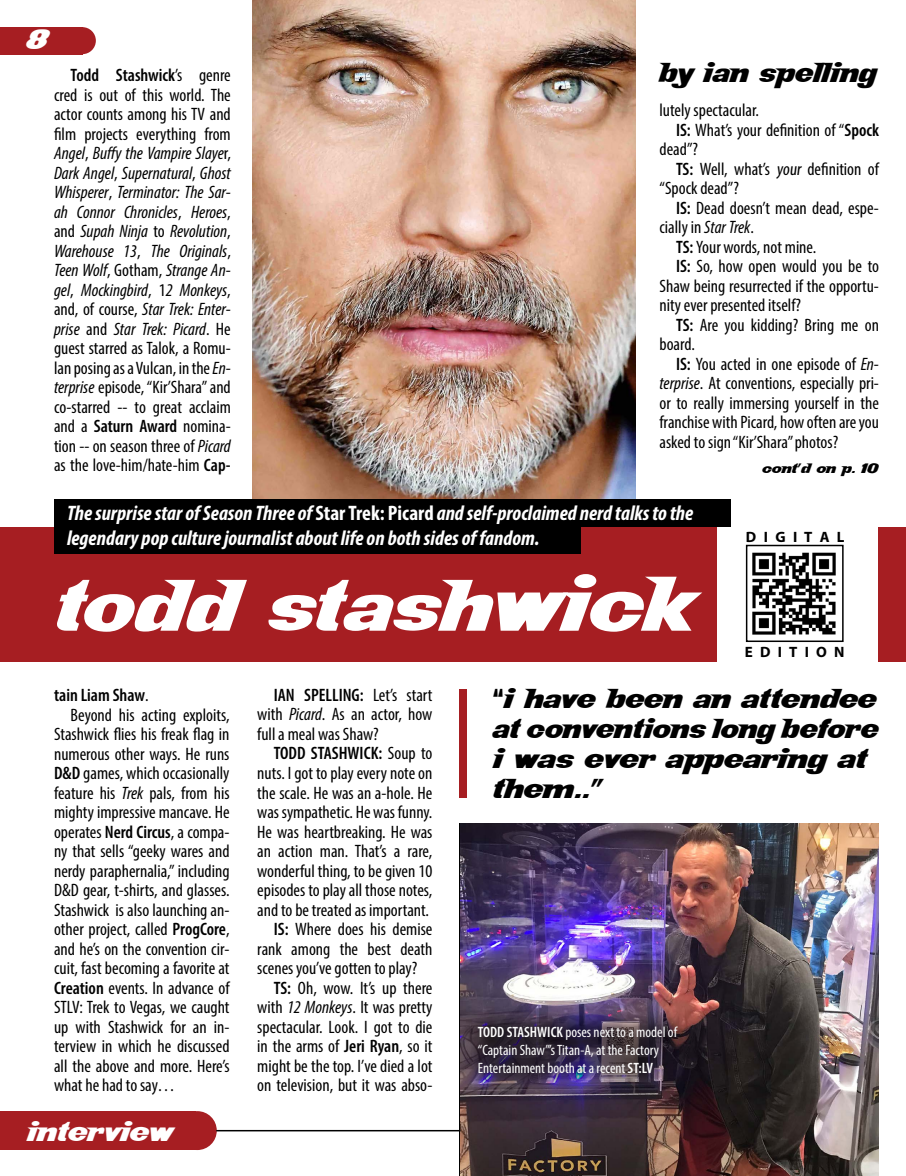
<style>
.page{position:relative;width:906px;height:1176px;background:#fff}
.page>*{position:absolute;margin:0;border:0;box-sizing:border-box;transform-origin:0 0}
.t1{font:96px "New Yorkto Las Vegas";color:#fff}
.t2{font:36px/30px "New Yorkto Las Vegas";color:#000}
.t3{font:36px "New Yorkto Las Vegas";color:#000;scale:.94 1}
.t4{font:36px "New Yorkto Las Vegas";color:#fff}
.t5{font:italic 700 condensed 21px/25.2px "Myriad Pro";color:#fff}
.t6{font:condensed 18px/19.5px "Myriad Pro";color:#000;text-align:justify}
.t7{font:600 condensed 18px "Myriad Pro";color:#000}
.t8{font:18px "New Yorkto Las Vegas";color:#000}
.t9{font:condensed 15px/18px "Myriad Pro";color:#fff}
.t10{font:700 15px "Myriad Pro";letter-spacing:.48em;color:#000}
.s1{font-weight:600}
.s2{font-style:italic}
.s3{font-style:normal}
.s4{font-size:102px}
.s5{font-weight:400}
</style>
<div class="page">
<img style="left:253px;top:0;width:382px;height:500px">
<div style="left:0;top:526px;width:716px;height:135px;background:#a61e22"></div>
<div style="left:54px;top:500px;width:526px;height:54px;background:#000"></div>
<div style="left:54px;top:500px;width:676px;height:26px;background:#000"></div>
<div style="left:0;top:1110px;width:195px;height:39px;background:#a61e22"></div>
<div style="left:178px;top:1110px;width:39px;height:39px;background:#a61e22;border-radius:50%"></div>
<img style="left:460px;top:823px;width:418px;height:352px">
<div style="left:459px;top:688px;width:8px;height:108px;background:#a61e22"></div>
<hr style="left:216px;top:1129px;width:244px;height:2px;background:#000">
<div style="left:0;top:27px;width:82px;height:27px;background:#a61e22"></div>
<div style="left:69px;top:27px;width:27px;height:27px;background:#a61e22;border-radius:50%"></div>
<div style="left:878px;top:526px;width:27px;height:135px;background:#a61e22"></div>
<img style="left:752px;top:552px;width:83px;height:83px">
<div style="left:745px;top:544px;width:98px;height:98px;border:2px solid #000"></div>
<img style="left:460px;top:1007px;width:235px;height:84px">
<h2 class="t4" style="left:28px;top:20px;width:22px">8</h2>
<p class="t6" style="left:54px;top:65px;width:178px;text-indent:17px"><span class="s1">Todd Stashwick</span>’s genre cred is out of this world. The actor counts among his TV and film projects everything from <span class="s2">Angel</span>, <span class="s2">Buffy the Vampire Slaye</span>r, <span class="s2">Dark Angel</span>, <span class="s2">Supernatural</span>, <span class="s2">Ghost Whisperer</span>, <span class="s2">Terminator: The Sar&shy;ah Connor Chronicles</span>, <span class="s2">Heroes</span>, and <span class="s2">Supah Ninja</span> to <span class="s2">Revolution</span>, <span class="s2">Warehouse 13</span>, <span class="s2">The Originals</span>, <span class="s2">Teen Wolf</span>, Gotham, <span class="s2">Strange An&shy;gel</span>, <span class="s2">Mockingbird</span>, 1<span class="s2">2 Monkeys</span>, and, of course, <span class="s2">Star Trek: Enter&shy;prise</span> and <span class="s2">Star Trek: Picard</span>. He guest starred as Talok, a Romu&shy;lan posing as a Vulcan, in the <span class="s2">En&shy;terprise</span> episode, “Kir’Shara” and co-starred -- to great acclaim and a <span class="s1">Saturn Award</span> nomina&shy;tion -- on season three of <span class="s2">Picard </span>as the love-him/hate-him <span class="s1">Cap-</span></p>
<h2 class="t3" style="left:659px;top:53px;width:233px">by ian spelling</h2>
<p class="t6" style="left:659px;top:100px;width:101px">lutely spectacular.</p>
<p class="t6" style="left:675px;top:120px;width:204px"><span class="s1">IS:</span> What’s your definition of “<span class="s1">Spock</span></p>
<p class="t6" style="left:659px;top:139px;width:40px">dead”?</p>
<p class="t6" style="left:675px;top:159px;width:204px"><span class="s1">TS:</span> Well, what’s your definition of</p>
<p class="t6" style="left:659px;top:178px;width:81px">“Spock dead”?</p>
<p class="t6" style="left:675px;top:198px;width:204px"><span class="s1">IS:</span> Dead doesn’t mean dead, espe-</p>
<p class="t6" style="left:659px;top:217px;width:96px">cially in <span class="s2">Star Trek</span>.</p>
<p class="t6" style="left:675px;top:237px;width:142px"><span class="s1">TS:</span> Your words, not mine.</p>
<p class="t6" style="left:675px;top:256px;width:204px"><span class="s1">IS:</span> So, how open would you be to</p>
<p class="t6" style="left:659px;top:276px;width:221px">Shaw being resurrected if the opportu-</p>
<p class="t6" style="left:659px;top:295px;width:143px">nity ever presented itself?</p>
<p class="t6" style="left:675px;top:315px;width:204px"><span class="s1">TS:</span> Are you kidding? Bring me on</p>
<p class="t6" style="left:659px;top:334px;width:37px">board.</p>
<p class="t6" style="left:675px;top:354px;width:204px"><span class="s1">IS:</span> You acted in one episode of <span class="s2">En-</span></p>
<p class="t6" style="left:659px;top:373px;width:221px"><span class="s2">terprise</span>. At conventions, especially pri-</p>
<p class="t6" style="left:659px;top:393px;width:221px">or to really immersing yourself in the</p>
<p class="t6" style="left:659px;top:412px;width:221px">franchise with Picard, how often are you</p>
<p class="t6" style="left:659px;top:432px;width:180px">asked to sign “Kir’Shara” photos?</p>
<p class="t8" style="left:762px;top:458px;width:118px">cont’d on p. 10</p>
<p class="t5" style="left:67px;top:500px;width:627px">The surprise star of Season Three of <span class="s3">Star Trek: Picard</span> and self-proclaimed nerd talks to the legendary pop culture journalist about life on both sides of fandom.</p>
<h1 class="t1" style="left:56px;top:554px;width:638px">todd stash<span class="s4">wick</span></h1>
<p class="t10" style="left:745px;top:527px;width:100px">D I G I T A L</p>
<p class="t10" style="left:744px;top:642px;width:101px">EDITION</p>
<p class="t7" style="left:54px;top:683px;width:96px">tain Liam Shaw<span class="s5">.</span></p>
<p class="t6" style="left:71px;top:704px;width:160px">Beyond his acting exploits,</p>
<p class="t6" style="left:54px;top:724px;width:177px">Stashwick flies his freak flag in</p>
<p class="t6" style="left:54px;top:743px;width:177px">numerous other ways. He runs</p>
<p class="t6" style="left:54px;top:763px;width:177px"><span class="s1">D&amp;D</span> games, which occasionally</p>
<p class="t6" style="left:54px;top:782px;width:177px">feature his <span class="s2">Trek</span> pals, from his</p>
<p class="t6" style="left:54px;top:802px;width:177px">mighty impressive mancave. He</p>
<p class="t6" style="left:54px;top:821px;width:177px">operates <span class="s1">Nerd Circus</span>, a compa-</p>
<p class="t6" style="left:54px;top:841px;width:177px">ny that sells “geeky wares and</p>
<p class="t6" style="left:54px;top:860px;width:177px">nerdy paraphernalia,” including</p>
<p class="t6" style="left:54px;top:880px;width:177px">D&amp;D gear, t-shirts, and glasses.</p>
<p class="t6" style="left:54px;top:899px;width:177px">Stashwick is also launching an-</p>
<p class="t6" style="left:54px;top:919px;width:177px">other project, called <span class="s1">ProgCore</span>,</p>
<p class="t6" style="left:54px;top:938px;width:177px">and he’s on the convention cir-</p>
<p class="t6" style="left:54px;top:958px;width:177px">cuit, fast becoming a favorite at</p>
<p class="t6" style="left:54px;top:977px;width:177px"><span class="s1">Creation</span> events. In advance of</p>
<p class="t6" style="left:54px;top:996px;width:177px">STLV: Trek to Vegas, we caught</p>
<p class="t6" style="left:54px;top:1016px;width:177px">up with Stashwick for an in-</p>
<p class="t6" style="left:54px;top:1035px;width:177px">terview in which he discussed</p>
<p class="t6" style="left:54px;top:1055px;width:177px">all the above and more. Here’s</p>
<p class="t6" style="left:54px;top:1074px;width:122px">what he had to say…</p>
<h2 class="t4" style="left:27px;top:1111px;width:147px">interview</h2>
<p class="t6" style="left:257px;top:684px;width:176px;text-indent:17px"><span class="s1">IAN SPELLING:</span> Let’s start with <span class="s2">Picard</span>. As an actor, how full a meal was Shaw?</p>
<p class="t7" style="left:274px;top:742px;width:160px">TODD STASHWICK: <span class="s5">Soup to</span></p>
<p class="t6" style="left:257px;top:762px;width:176px">nuts. I got to play every note on</p>
<p class="t6" style="left:257px;top:782px;width:176px">the scale. He was an a-hole. He</p>
<p class="t6" style="left:257px;top:801px;width:176px">was sympathetic. He was funny.</p>
<p class="t6" style="left:257px;top:821px;width:176px">He was heartbreaking. He was</p>
<p class="t6" style="left:257px;top:840px;width:176px">an action man. That’s a rare,</p>
<p class="t6" style="left:257px;top:860px;width:176px">wonderful thing, to be given 10</p>
<p class="t6" style="left:257px;top:879px;width:176px">episodes to play all those notes,</p>
<p class="t6" style="left:257px;top:899px;width:173px">and to be treated as important.</p>
<p class="t6" style="left:274px;top:918px;width:160px"><span class="s1">IS:</span> Where does his demise</p>
<p class="t6" style="left:257px;top:938px;width:176px">rank among the best death</p>
<p class="t6" style="left:257px;top:957px;width:161px">scenes you’ve gotten to play?</p>
<p class="t6" style="left:274px;top:977px;width:160px"><span class="s1">TS:</span> Oh, wow. It’s up there</p>
<p class="t6" style="left:257px;top:996px;width:176px">with <span class="s2">12 Monkeys</span>. It was pretty</p>
<p class="t6" style="left:257px;top:1016px;width:176px">spectacular. Look. I got to die</p>
<p class="t6" style="left:257px;top:1035px;width:176px">in the arms of <span class="s1">Jeri Ryan</span>, so it</p>
<p class="t6" style="left:257px;top:1055px;width:177px">might be the top. I’ve died a lot</p>
<p class="t6" style="left:257px;top:1074px;width:176px">on television, but it was abso-</p>
<h2 class="t2" style="left:492px;top:684px;width:387px">“i have been an attendee at conventions long before i was ever appearing at them..”</h2>
<p class="t9" style="left:477px;top:1022px;width:200px"><span class="s1">TODD STASHWICK</span> poses next to a model of “Captain Shaw”’s Titan-A, at the Factory<br>Entertainment booth at a recent <span class="s1">ST:LV</span></p>
</div>
